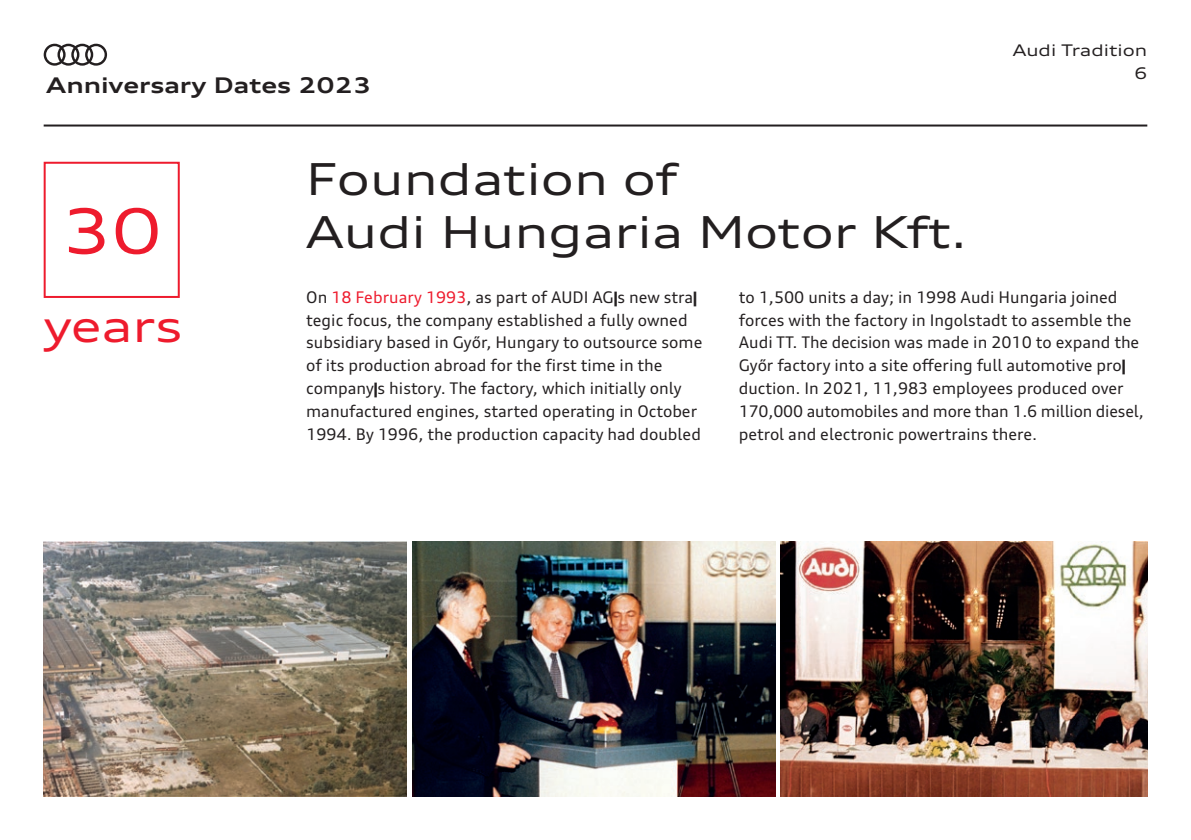
<style>
.page{position:relative;width:1191px;height:840px;background:#fff}
.page>*{position:absolute;margin:0;border:0;box-sizing:border-box;transform-origin:0 0}
.t1{font:expanded 62.2px "Audi Type";color:#ee1b2d}
.t2{font:expanded 44px "Audi Type";color:#231f20}
.t3{font:expanded 44px "Audi Type";letter-spacing:-.01em;color:#ee1b2d}
.t4{font:700 expanded 21.6px "Audi Type";color:#231f20}
.t5{font:16px/22.8px "Audi Type";color:#231f20}
.t6{font:expanded 16px/22.8px "Audi Type";color:#231f20;text-align:right}
.s1{color:#ee1b2d}
</style>
<div class="page">
<hr style="left:44px;top:124px;width:1103px;height:2px;background:#231f20">
<svg style="left:44px;top:44px;width:63px;height:22px"></svg>
<img style="left:781px;top:541px;width:366px;height:254px">
<img style="left:412px;top:541px;width:363px;height:254px">
<img style="left:44px;top:541px;width:362px;height:254px">
<div style="left:44px;top:162px;width:136px;height:136px;border:2px solid #ee1b2d"></div>
<h3 class="t4" style="left:46px;top:72px;width:326px">Anniversary Dates 2023</h3>
<h2 class="t2" style="left:306px;top:152px;width:372px">Foundation of</h2>
<h1 class="t1" style="left:62px;top:192px;width:101px">30</h1>
<h2 class="t2" style="left:306px;top:205px;width:662px">Audi Hungaria Motor Kft.</h2>
<p class="t6" style="left:1012px;top:38px;width:136px">Audi Tradition<br>6</p>
<h2 class="t3" style="left:44px;top:298px;width:141px">years</h2>
<p class="t5" style="left:306px;top:285px;width:398px">On <span class="s1">18 February 1993</span>, as part of AUDI AGís new stra≠ tegic focus, the company established a fully owned subsidiary based in Győr, Hungary to outsource some of its production abroad for the first time in the companyís history. The factory, which initially only manufactured engines, started operating in October 1994. By 1996, the production capacity had doubled</p>
<p class="t5" style="left:739px;top:285px;width:407px">to 1,500 units a day; in 1998 Audi Hungaria joined forces with the factory in Ingolstadt to assemble the Audi TT. The decision was made in 2010 to expand the Győr factory into a site offering full automotive pro≠ duction. In 2021, 11,983 employees produced over 170,000 automobiles and more than 1.6 million diesel, petrol and electronic powertrains there.</p>
</div>
